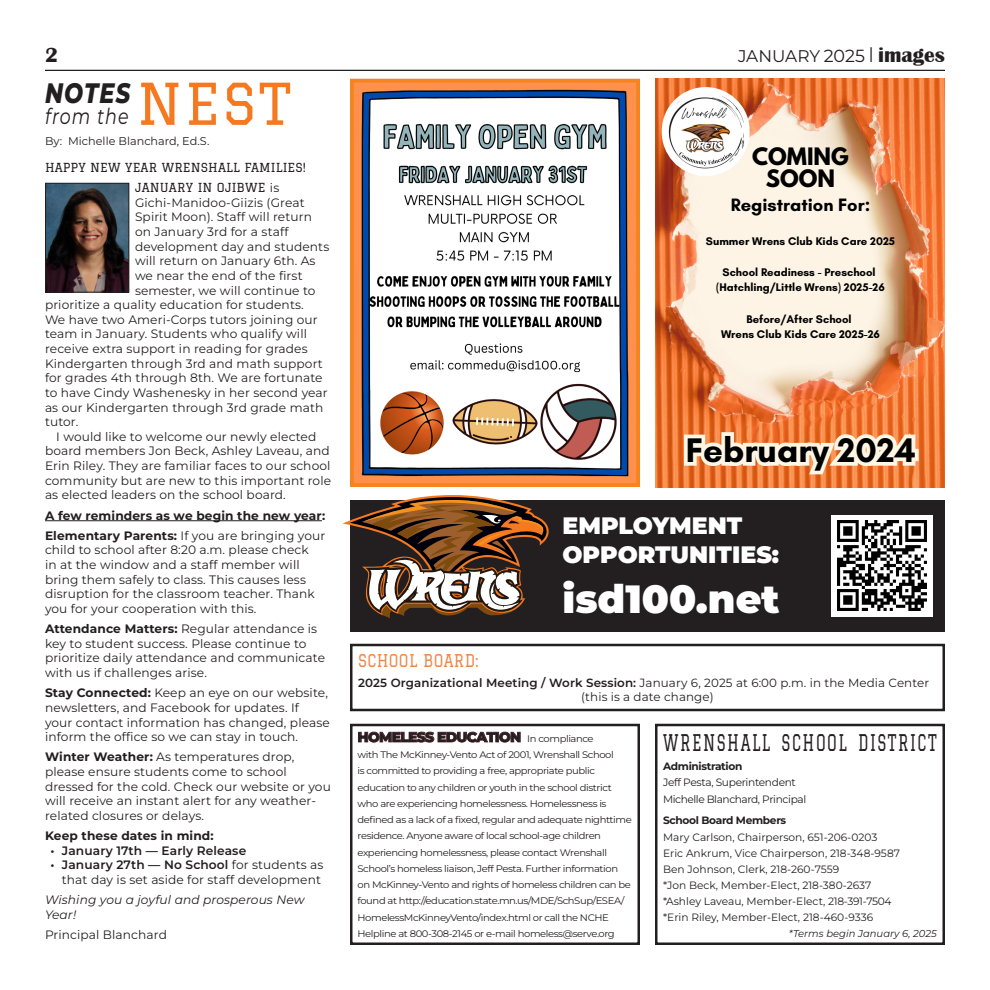
<style>
.page{position:relative;width:990px;height:990px;background:#fff}
.page>*{position:absolute;margin:0;border:0;box-sizing:border-box;transform-origin:0 0}
.t1{font:56.25px "Graduate";color:#f47920}
.t2{font:900 39.38px "Montserrat";color:#fff}
.t3{font:700 34.75px "Glacial Indifference";color:#000}
.t4{font:italic 800 28.12px "Montserrat";letter-spacing:.05em;color:#231f20;scale:.8 1}
.t5{font:900 23.75px/28.5px "Montserrat";color:#fff}
.t6{font:22.5px "Graduate";letter-spacing:.1em;color:#231f20;scale:.67 1}
.t7{font:italic 21.88px "Montserrat";letter-spacing:.06em;color:#231f20;scale:.8 1}
.t8{font:700 21.25px/22.4px "League Spartan";color:#000;text-align:center}
.t9{font:700 21.25px "Britannic";color:#231f20}
.t10{font:700 18.25px "Glacial Indifference";color:#000}
.t11{font:17.25px "Graduate";letter-spacing:.02em;color:#ec884a;scale:.87 1}
.t12{font:16.88px "Montserrat";letter-spacing:-.005em;color:#231f20}
.t13{font:800 13.75px "Montserrat";letter-spacing:-.04em;color:#231f20}
.t14{font:12.25px/14.6px "Montserrat";letter-spacing:.01em;color:#231f20}
.t15{font:700 12.25px/20.2px "Montserrat";letter-spacing:.01em;color:#231f20}
.t16{font:12.25px/20.2px "Graduate";letter-spacing:.01em;color:#231f20}
.t17{font:italic 12.25px/14.6px "Montserrat";letter-spacing:.01em;color:#231f20}
.t18{font:600 12.25px "Montserrat";letter-spacing:.01em;color:#231f20}
.t19{font:11.88px/14.2px "Montserrat";letter-spacing:.01em;color:#231f20}
.t20{font:700 11.25px/15.6px "Glacial Indifference";color:#000;text-align:center}
.t21{font:11.25px "Montserrat";color:#231f20}
.t22{font:10.62px/16.2px "Montserrat";color:#231f20}
.t23{font:10.62px/16.2px "Montserrat";letter-spacing:-.035em;color:#231f20}
.t24{font:700 10.62px "Montserrat";letter-spacing:-.03em;color:#231f20}
.t25{font:italic 10px "Montserrat";color:#231f20}
.t26{font:9.5px/16.2px "Montserrat";letter-spacing:-.04em;color:#231f20;scale:1.05 1}
.s1{font-size:17.5px}
.s2{font-family:"Felix Titling";font-size:17.5px}
.s3{font-family:"Britannic";font-weight:700;font-size:21.25px}
.s4{font-family:"Montserrat"}
.s5{font-weight:400}
.s6{font-weight:700}
.s7{font-weight:600}
.s8{font-weight:400;font-size:9.5px}
</style>
<div class="page">
<hr style="left:45px;top:70px;width:900px;height:1px;background:#231f20">
<hr style="left:45px;top:520px;width:277px;height:1px;background:#231f20">
<img style="left:47px;top:185px;width:80px;height:106px">
<div style="left:45px;top:183px;width:84px;height:110px;border:1px solid #231f20"></div>
<svg style="left:359px;top:731px;width:162px;height:12px"></svg>
<div style="left:350px;top:724px;width:290px;height:221px;border:2px solid #231f20"></div>
<div style="left:655px;top:724px;width:290px;height:221px;border:2px solid #231f20"></div>
<div style="left:350px;top:644px;width:595px;height:67px;border:2px solid #231f20"></div>
<img style="left:355px;top:84px;width:280px;height:398px">
<div style="left:350px;top:79px;width:290px;height:408px;border:4px solid #f48320"></div>
<img style="left:655px;top:79px;width:290px;height:408px">
<svg style="left:680px;top:421px;width:242px;height:60px;background:#f3ab7d"></svg>
<img style="left:662px;top:87px;width:88px;height:89px">
<div style="left:350px;top:500px;width:595px;height:132px;background:#231f20"></div>
<svg style="left:343px;top:495px;width:206px;height:123px"></svg>
<div style="left:831px;top:516px;width:101px;height:101px;background:#fff"></div>
<img style="left:837px;top:521px;width:89px;height:89px">
<h3 class="t9" style="left:45px;top:43px;width:14px">2</h3>
<h3 class="t12" style="left:738px;top:44px;width:208px">January <span class="s1">2025</span> <span class="s2">|</span> <span class="s3">images</span></h3>
<h1 class="t1" style="left:137px;top:71px;width:83px">NEST</h1>
<p class="t16" style="left:135px;top:157px;width:173px;text-indent:-90px">HAPPY NEW YEAR WRENSHALL FAMILIES!<br>JANUARY IN OJIBWE <span class="s4">is</span></p>
<p class="t14" style="left:135px;top:195px;width:171px">Gichi-Manidoo-Giizis (Great</p>
<p class="t14" style="left:135px;top:209px;width:178px">Spirit Moon). Staff will return</p>
<p class="t14" style="left:135px;top:224px;width:155px">on January 3rd for a staff</p>
<p class="t14" style="left:135px;top:239px;width:196px">development day and students</p>
<p class="t14" style="left:135px;top:253px;width:182px">will return on January 6th. As</p>
<p class="t14" style="left:135px;top:268px;width:169px">we near the end of the first</p>
<p class="t14" style="left:135px;top:282px;width:182px">semester, we will continue to</p>
<p class="t14" style="left:45px;top:297px;width:260px">prioritize a quality education for students.</p>
<p class="t14" style="left:45px;top:312px;width:274px">We have two Ameri-Corps tutors joining our</p>
<p class="t14" style="left:45px;top:326px;width:264px">team in January. Students who qualify will</p>
<p class="t14" style="left:45px;top:341px;width:264px">receive extra support in reading for grades</p>
<p class="t14" style="left:45px;top:356px;width:279px">Kindergarten through 3rd and math support</p>
<p class="t14" style="left:45px;top:370px;width:279px">for grades 4th through 8th. We are fortunate</p>
<p class="t14" style="left:45px;top:385px;width:284px">to have Cindy Washenesky in her second year</p>
<p class="t14" style="left:45px;top:399px;width:280px">as our Kindergarten through 3rd grade math</p>
<p class="t14" style="left:45px;top:414px;width:35px">tutor.</p>
<p class="t14" style="left:56px;top:429px;width:262px">I would like to welcome our newly elected</p>
<p class="t14" style="left:45px;top:443px;width:286px">board members Jon Beck, Ashley Laveau, and</p>
<p class="t14" style="left:45px;top:458px;width:287px">Erin Riley. They are familiar faces to our school</p>
<p class="t14" style="left:45px;top:473px;width:288px">community but are new to this important role</p>
<p class="t14" style="left:45px;top:487px;width:242px">as elected leaders on the school board.</p>
<p class="t15" style="left:45px;top:504px;width:282px">A few reminders as we begin the new year:<br>Elementary Parents: <span class="s5">If you are bringing your</span></p>
<p class="t14" style="left:45px;top:542px;width:271px">child to school after 8:20 a.m. please check in at the window and a staff member will bring them safely to class. This causes less disruption for the classroom teacher. Thank you for your cooperation with this.</p>
<p class="t14" style="left:45px;top:621px;width:282px"><span class="s6">Attendance Matters:</span> Regular attendance is key to student success. Please continue to prioritize daily attendance and communicate with us if challenges arise.</p>
<p class="t14" style="left:45px;top:685px;width:286px"><span class="s6">Stay Connected:</span> Keep an eye on our website, newsletters, and Facebook for updates. If<br>your contact information has changed, please inform the office so we can stay in touch.</p>
<p class="t14" style="left:45px;top:749px;width:287px"><span class="s6">Winter Weather:</span> As temperatures drop, please ensure students come to school dressed for the cold. Check our website or you will receive an instant alert for any weather&shy;related closures or delays.</p>
<p class="t15" style="left:45px;top:825px;width:170px">Keep these dates in mind:</p>
<p class="t18" style="left:51px;top:842px;width:197px">• January 17th — Early Release</p>
<p class="t14" style="left:51px;top:857px;width:274px;text-align:right"><span class="s7">• January 27th — No School</span> for students as that day is set aside for staff development</p>
<p class="t17" style="left:45px;top:892px;width:261px">Wishing you a joyful and prosperous New<br>Year!</p>
<p class="t14" style="left:45px;top:927px;width:123px">Principal Blanchard</p>
<h3 class="t4" style="left:45px;top:72px;width:108px">NOTES</h3>
<h3 class="t7" style="left:45px;top:101px;width:106px">from the</h3>
<p class="t21" style="left:45px;top:133px;width:166px">By: Michelle Blanchard, Ed.S.</p>
<h3 class="t8" style="left:752px;top:145px;width:98px">COMING<br>SOON</h3>
<h3 class="t10" style="left:731px;top:193px;width:141px">Registration For:</h3>
<p class="t20" style="left:706px;top:233px;width:191px">Summer Wrens Club Kids Care 2025</p>
<p class="t20" style="left:716px;top:264px;width:170px">School Readiness - Preschool (Hatchling/Little Wrens) 2025-26</p>
<p class="t20" style="left:721px;top:311px;width:161px">Before/After School<br>Wrens Club Kids Care 2025-26</p>
<h3 class="t3" style="left:686px;top:429px;width:233px">February 2024</h3>
<h3 class="t5" style="left:562px;top:510px;width:218px">EMPLOYMENT<br>OPPORTUNITIES:</h3>
<h2 class="t2" style="left:562px;top:570px;width:219px">ISD100.NET</h2>
<h3 class="t11" style="left:358px;top:651px;width:140px">SCHOOL BOARD:</h3>
<p class="t19" style="left:581px;top:675px;width:349px;text-indent:-223px"><span class="s7">2025 Organizational Meeting / Work Session:</span> January 6, 2025 at 6:00 p.m. in the Media Center (this is a date change)</p>
<p class="t13" style="left:358px;top:727px;width:238px">HOMELESS EDUCATION <span class="s8">In compliance</span></p>
<p class="t26" style="left:358px;top:746px;width:263px">with The McKinney-Vento Act of 2001, Wrenshall School<br>is committed to providing a free, appropriate public education to any children or youth in the school district who are experiencing homelessness. Homelessness is defined as a lack of a fixed, regular and adequate nighttime residence. Anyone aware of local school-age children experiencing homelessness, please contact Wrenshall School’s homeless liaison, Jeff Pesta. Further information on McKinney-Vento and rights of homeless children can be found at http://education.state.mn.us/MDE/SchSup/ESEA/ HomelessMcKinneyVento/index.html or call the NCHE Helpline at 800-308-2145 or e-mail homeless@serve.org</p>
<h3 class="t6" style="left:663px;top:730px;width:410px">WRENSHALL SCHOOL DISTRICT</h3>
<p class="t24" style="left:663px;top:759px;width:81px">Administration</p>
<p class="t23" style="left:663px;top:774px;width:145px">Jeff Pesta, Superintendent<br>Michelle Blanchard, Principal</p>
<p class="t24" style="left:663px;top:813px;width:125px">School Board Members</p>
<p class="t22" style="left:663px;top:828px;width:238px">Mary Carlson, Chairperson, 651-206-0203<br>Eric Ankrum, Vice Chairperson, 218-348-9587<br>Ben Johnson, Clerk, 218-260-7559<br>*Jon Beck, Member-Elect, 218-380-2637 *Ashley Laveau, Member-Elect, 218-391-7504 *Erin Riley, Member-Elect, 218-460-9336</p>
<p class="t25" style="left:789px;top:926px;width:149px">*Terms begin January 6, 2025</p>
</div>
